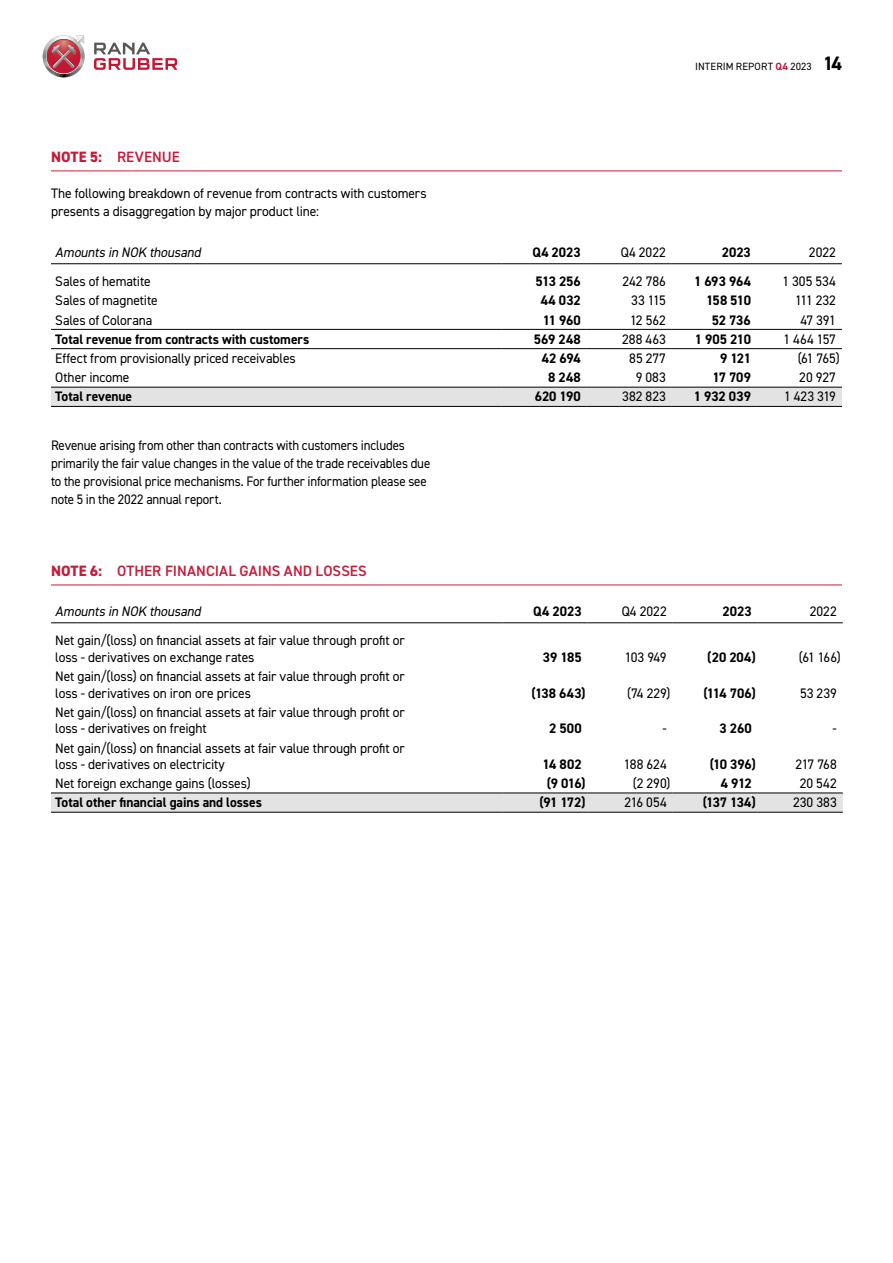
<style>
.page{position:relative;width:893px;height:1263px;background:#fff}
.page>*{position:absolute;margin:0;border:0;box-sizing:border-box;transform-origin:0 0}
.t1{font:600 15px "DIN2014";letter-spacing:.005em;color:#c31e3c}
.t2{font:800 15px "DIN2014";color:#c31e3c}
.t3{font:13.8px/16.5px "DIN2014";letter-spacing:-.01em;color:#000}
.t4{font:700 13.8px "DIN2014";letter-spacing:-.005em;color:#000}
.t5{font:13.8px/18px "DIN2014";letter-spacing:-.01em;color:#000;scale:.94 1}
.t6{font:italic 13.8px "DIN2014";color:#000}
.t7{font:10.5px "DIN2014";letter-spacing:.01em;color:#000}
.s1{font-weight:700;color:#c31e3c}
.s2{font-weight:700;font-size:19.5px}
.s3{font-weight:800}
</style>
<div class="page">
<hr style="left:51px;top:171px;width:791px;height:1px;background:#c31e3c">
<div style="left:51px;top:388px;width:791px;height:18px;background:#e3e3e3"></div>
<hr style="left:502px;top:263px;width:85px;height:1px;background:#000">
<hr style="left:587px;top:263px;width:85px;height:1px;background:#000">
<hr style="left:672px;top:263px;width:85px;height:1px;background:#000">
<hr style="left:757px;top:263px;width:85px;height:1px;background:#000">
<hr style="left:51px;top:387px;width:451px;height:1px;background:#000">
<hr style="left:502px;top:387px;width:85px;height:1px;background:#000">
<hr style="left:587px;top:387px;width:85px;height:1px;background:#000">
<hr style="left:672px;top:387px;width:85px;height:1px;background:#000">
<hr style="left:757px;top:387px;width:85px;height:1px;background:#000">
<hr style="left:51px;top:406px;width:451px;height:1px;background:#000">
<hr style="left:502px;top:406px;width:85px;height:1px;background:#000">
<hr style="left:587px;top:406px;width:85px;height:1px;background:#000">
<hr style="left:672px;top:406px;width:85px;height:1px;background:#000">
<hr style="left:757px;top:406px;width:85px;height:1px;background:#000">
<hr style="left:51px;top:263px;width:451px;height:1px;background:#000">
<hr style="left:51px;top:329px;width:451px;height:1px;background:#000">
<hr style="left:502px;top:329px;width:85px;height:1px;background:#000">
<hr style="left:587px;top:329px;width:85px;height:1px;background:#000">
<hr style="left:672px;top:329px;width:85px;height:1px;background:#000">
<hr style="left:757px;top:329px;width:85px;height:1px;background:#000">
<hr style="left:51px;top:348px;width:451px;height:1px;background:#000">
<hr style="left:502px;top:348px;width:85px;height:1px;background:#000">
<hr style="left:587px;top:348px;width:85px;height:1px;background:#000">
<hr style="left:672px;top:348px;width:85px;height:1px;background:#000">
<hr style="left:757px;top:348px;width:85px;height:1px;background:#000">
<hr style="left:51px;top:585px;width:791px;height:1px;background:#c31e3c">
<div style="left:51px;top:794px;width:792px;height:18px;background:#e3e3e3"></div>
<hr style="left:503px;top:622px;width:85px;height:1px;background:#000">
<hr style="left:588px;top:622px;width:85px;height:1px;background:#000">
<hr style="left:673px;top:622px;width:85px;height:1px;background:#000">
<hr style="left:758px;top:622px;width:85px;height:1px;background:#000">
<hr style="left:51px;top:622px;width:452px;height:1px;background:#000">
<hr style="left:51px;top:793px;width:452px;height:1px;background:#000">
<hr style="left:503px;top:793px;width:85px;height:1px;background:#000">
<hr style="left:588px;top:793px;width:85px;height:1px;background:#000">
<hr style="left:673px;top:793px;width:85px;height:1px;background:#000">
<hr style="left:758px;top:793px;width:85px;height:1px;background:#000">
<hr style="left:51px;top:812px;width:452px;height:1px;background:#000">
<hr style="left:503px;top:812px;width:85px;height:1px;background:#000">
<hr style="left:588px;top:812px;width:85px;height:1px;background:#000">
<hr style="left:673px;top:812px;width:85px;height:1px;background:#000">
<hr style="left:758px;top:812px;width:85px;height:1px;background:#000">
<svg style="left:43px;top:35px;width:42px;height:42px"></svg>
<svg style="left:94px;top:43px;width:84px;height:27px"></svg>
<p class="t7" style="left:695px;top:60px;width:148px">INTERIM REPORT <span class="s1">Q4</span> 2023 <span class="s2">14</span></p>
<p class="t2" style="left:51px;top:147px;width:20px">NOTE</p>
<p class="t1" style="left:90px;top:147px;width:91px"><span class="s3">5:</span> REVENUE</p>
<p class="t3" style="left:51px;top:184px;width:377px;line-height:18px">The following breakdown of revenue from contracts with customers presents a disaggregation by major product line:</p>
<p class="t6" style="left:55px;top:244px;width:150px">Amounts in NOK thousand</p>
<p class="t4" style="left:532px;top:243px;width:50px">Q4 2023</p>
<p class="t3" style="left:621px;top:244px;width:47px">Q4 2022</p>
<p class="t4" style="left:722px;top:243px;width:31px">2023</p>
<p class="t3" style="left:809px;top:244px;width:29px">2022</p>
<p class="t3" style="left:55px;top:273px;width:97px">Sales of hematite</p>
<p class="t4" style="left:536px;top:272px;width:47px">513 256</p>
<p class="t3" style="left:622px;top:273px;width:45px">242 786</p>
<p class="t4" style="left:694px;top:272px;width:58px">1 693 964</p>
<p class="t3" style="left:782px;top:273px;width:55px">1 305 534</p>
<p class="t3" style="left:55px;top:292px;width:104px">Sales of magnetite</p>
<p class="t4" style="left:541px;top:291px;width:41px">44 032</p>
<p class="t3" style="left:631px;top:292px;width:36px">33 115</p>
<p class="t4" style="left:706px;top:291px;width:46px">158 510</p>
<p class="t3" style="left:795px;top:292px;width:42px">111 232</p>
<p class="t3" style="left:55px;top:311px;width:99px">Sales of Colorana</p>
<p class="t4" style="left:543px;top:311px;width:40px">11 960</p>
<p class="t3" style="left:630px;top:311px;width:37px">12 562</p>
<p class="t4" style="left:712px;top:311px;width:41px">52 736</p>
<p class="t3" style="left:800px;top:311px;width:37px">47 391</p>
<p class="t4" style="left:55px;top:330px;width:256px">Total revenue from contracts with customers</p>
<p class="t4" style="left:534px;top:330px;width:48px">569 248</p>
<p class="t3" style="left:622px;top:330px;width:45px">288 463</p>
<p class="t4" style="left:695px;top:330px;width:58px">1 905 210</p>
<p class="t3" style="left:783px;top:330px;width:54px">1 464 157</p>
<p class="t3" style="left:55px;top:350px;width:242px">Effect from provisionally priced receivables</p>
<p class="t4" style="left:542px;top:349px;width:41px">42 694</p>
<p class="t3" style="left:629px;top:350px;width:38px">85 277</p>
<p class="t4" style="left:720px;top:349px;width:32px">9 121</p>
<p class="t3" style="left:798px;top:350px;width:44px">(61 765)</p>
<p class="t3" style="left:55px;top:369px;width:76px">Other income</p>
<p class="t4" style="left:548px;top:368px;width:34px">8 248</p>
<p class="t3" style="left:636px;top:369px;width:32px">9 083</p>
<p class="t4" style="left:712px;top:368px;width:40px">17 709</p>
<p class="t3" style="left:799px;top:369px;width:38px">20 927</p>
<p class="t4" style="left:55px;top:387px;width:78px">Total revenue</p>
<p class="t4" style="left:535px;top:387px;width:48px">620 190</p>
<p class="t3" style="left:622px;top:388px;width:45px">382 823</p>
<p class="t4" style="left:694px;top:387px;width:59px">1 932 039</p>
<p class="t3" style="left:784px;top:388px;width:53px">1 423 319</p>
<p class="t5" style="left:51px;top:436px;width:405px">Revenue arising from other than contracts with customers includes primarily the fair value changes in the value of the trade receivables due to the provisional price mechanisms. For further information please see note 5 in the 2022 annual report.</p>
<p class="t2" style="left:51px;top:561px;width:20px">NOTE</p>
<p class="t1" style="left:90px;top:561px;width:278px"><span class="s3">6:</span> OTHER FINANCIAL GAINS AND LOSSES</p>
<p class="t6" style="left:55px;top:603px;width:150px">Amounts in NOK thousand</p>
<p class="t4" style="left:533px;top:602px;width:50px">Q4 2023</p>
<p class="t3" style="left:622px;top:603px;width:47px">Q4 2022</p>
<p class="t4" style="left:723px;top:602px;width:31px">2023</p>
<p class="t3" style="left:810px;top:603px;width:29px">2022</p>
<p class="t3" style="left:55px;top:632px;width:351px">Net gain/(loss) on financial assets at fair value through profit or loss - derivatives on exchange rates</p>
<p class="t4" style="left:543px;top:648px;width:40px">39 185</p>
<p class="t3" style="left:625px;top:648px;width:44px">103 949</p>
<p class="t4" style="left:707px;top:648px;width:50px">(20 204)</p>
<p class="t3" style="left:799px;top:648px;width:43px">(61 166)</p>
<p class="t3" style="left:55px;top:668px;width:351px">Net gain/(loss) on financial assets at fair value through profit or loss - derivatives on iron ore prices</p>
<p class="t3" style="left:55px;top:703px;width:351px">Net gain/(loss) on financial assets at fair value through profit or loss - derivatives on freight</p>
<p class="t3" style="left:55px;top:739px;width:351px">Net gain/(loss) on financial assets at fair value through profit or loss - derivatives on electricity</p>
<p class="t4" style="left:532px;top:683px;width:55px">(138 643)</p>
<p class="t3" style="left:627px;top:684px;width:45px">(74 229)</p>
<p class="t4" style="left:703px;top:683px;width:54px">(114 706)</p>
<p class="t3" style="left:800px;top:684px;width:38px">53 239</p>
<p class="t4" style="left:549px;top:719px;width:34px">2 500</p>
<p class="t3" style="left:662px;top:720px;width:6px">-</p>
<p class="t4" style="left:720px;top:719px;width:34px">3 260</p>
<p class="t3" style="left:832px;top:720px;width:6px">-</p>
<p class="t4" style="left:543px;top:755px;width:41px">14 802</p>
<p class="t3" style="left:624px;top:756px;width:44px">188 624</p>
<p class="t4" style="left:710px;top:755px;width:47px">(10 396)</p>
<p class="t3" style="left:795px;top:756px;width:43px">217 768</p>
<p class="t3" style="left:55px;top:775px;width:197px">Net foreign exchange gains (losses)</p>
<p class="t4" style="left:547px;top:774px;width:40px">(9 016)</p>
<p class="t3" style="left:633px;top:775px;width:39px">(2 290)</p>
<p class="t4" style="left:721px;top:774px;width:32px">4 912</p>
<p class="t3" style="left:800px;top:775px;width:39px">20 542</p>
<p class="t4" style="left:55px;top:793px;width:208px">Total other financial gains and losses</p>
<p class="t4" style="left:539px;top:793px;width:48px">(91 172)</p>
<p class="t3" style="left:624px;top:794px;width:44px">216 054</p>
<p class="t4" style="left:703px;top:793px;width:54px">(137 134)</p>
<p class="t3" style="left:793px;top:794px;width:45px">230 383</p>
</div>
